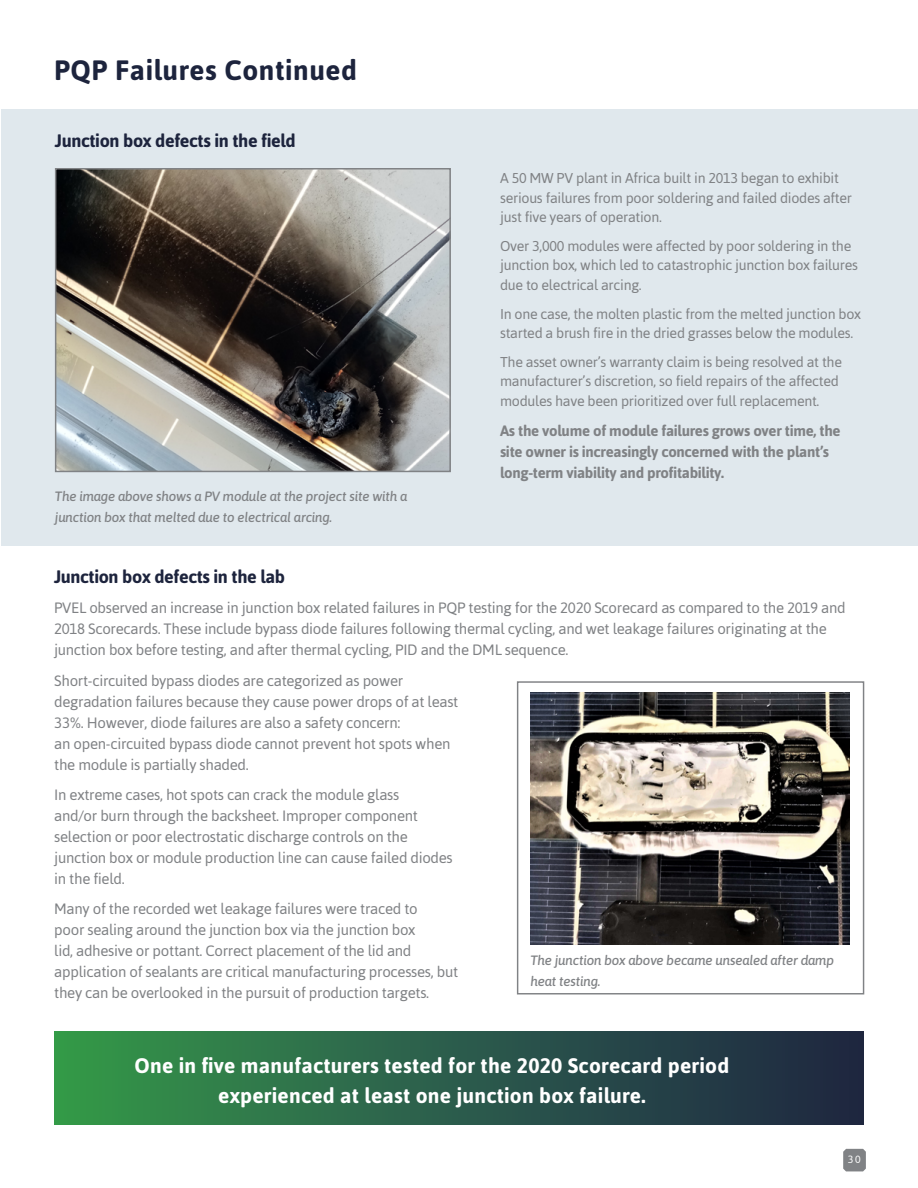
<style>
.page{position:relative;width:918px;height:1188px;background:#fff}
.page>*{position:absolute;margin:0;border:0;box-sizing:border-box;transform-origin:0 0}
.t1{font:700 28.05px "Asap";letter-spacing:.02em;color:#1d243d}
.t2{font:700 21px/30px "Asap";letter-spacing:.01em;color:#fff;text-align:center}
.t3{font:700 18px "Asap";letter-spacing:-.02em;color:#1d243d}
.t4{font:15px/21px "Asap";letter-spacing:-.02em;color:#808285}
.t5{font:700 15px/21px "Asap";letter-spacing:-.02em;color:#808285}
.t6{font:14.25px/19.5px "Asap";letter-spacing:-.02em;color:#808285}
.t7{font:italic 500 13.5px/21px "Asap";letter-spacing:-.02em;color:#808285}
.t8{font:10.5px "Asap";color:#fff}
</style>
<div class="page">
<svg style="left:843px;top:1149px;width:23px;height:22px"></svg>
<div style="left:2px;top:109px;width:916px;height:436px;background:#e0e8ed"></div>
<img style="left:58px;top:171px;width:390px;height:298px">
<div style="left:55px;top:168px;width:396px;height:304px;border:2px solid #808285"></div>
<div style="left:54px;top:1031px;width:810px;height:94px;background:linear-gradient(to right,#36974c,#1f2445)"></div>
<div style="left:517px;top:681px;width:347px;height:314px;background:#fff;border:1px solid #808285"></div>
<img style="left:530px;top:692px;width:319px;height:252px">
<h1 class="t1" style="left:54px;top:54px;width:305px">PQP Failures Continued</h1>
<p class="t3" style="left:55px;top:130px;width:242px">Junction box defects in the field</p>
<p class="t7" style="left:55px;top:486px;width:354px">The image above shows a PV module at the project site with a junction box that melted due to electrical arcing.</p>
<p class="t6" style="left:500px;top:168px;width:354px">A 50 MW PV plant in Africa built in 2013 began to exhibit serious failures from poor soldering and failed diodes after just five years of operation.</p>
<p class="t6" style="left:500px;top:236px;width:359px">Over 3,000 modules were affected by poor soldering in the junction box, which led to catastrophic junction box failures due to electrical arcing.</p>
<p class="t6" style="left:500px;top:304px;width:363px">In one case, the molten plastic from the melted junction box started a brush fire in the dried grasses below the modules.</p>
<p class="t6" style="left:500px;top:352px;width:343px">The asset owner’s warranty claim is being resolved at the manufacturer’s discretion, so field repairs of the affected modules have been prioritized over full replacement.</p>
<p class="t5" style="left:500px;top:420px;width:342px">As the volume of module failures grows over time, the site owner is increasingly concerned with the plant’s long-term viability and profitability.</p>
<p class="t3" style="left:54px;top:566px;width:233px">Junction box defects in the lab</p>
<p class="t4" style="left:54px;top:597px;width:793px">PVEL observed an increase in junction box related failures in PQP testing for the 2020 Scorecard as compared to the 2019 and<br>2018 Scorecards. These include bypass diode failures following thermal cycling, and wet leakage failures originating at the junction box before testing, and after thermal cycling, PID and the DML sequence.</p>
<p class="t4" style="left:54px;top:670px;width:406px">Short-circuited bypass diodes are categorized as power degradation failures because they cause power drops of at least 33%. However, diode failures are also a safety concern:<br>an open-circuited bypass diode cannot prevent hot spots when the module is partially shaded.</p>
<p class="t4" style="left:54px;top:784px;width:400px">In extreme cases, hot spots can crack the module glass<br>and/or burn through the backsheet. Improper component selection or poor electrostatic discharge controls on the junction box or module production line can cause failed diodes in the field.</p>
<p class="t4" style="left:54px;top:898px;width:405px">Many of the recorded wet leakage failures were traced to<br>poor sealing around the junction box via the junction box<br>lid, adhesive or pottant. Correct placement of the lid and application of sealants are critical manufacturing processes, but they can be overlooked in the pursuit of production targets.</p>
<p class="t7" style="left:530px;top:950px;width:305px">The junction box above became unsealed after damp heat testing.</p>
<h2 class="t2" style="left:135px;top:1050px;width:596px">One in five manufacturers tested for the 2020 Scorecard period experienced at least one junction box failure.</h2>
<p class="t8" style="left:848px;top:1154px;width:15px">30</p>
</div>
